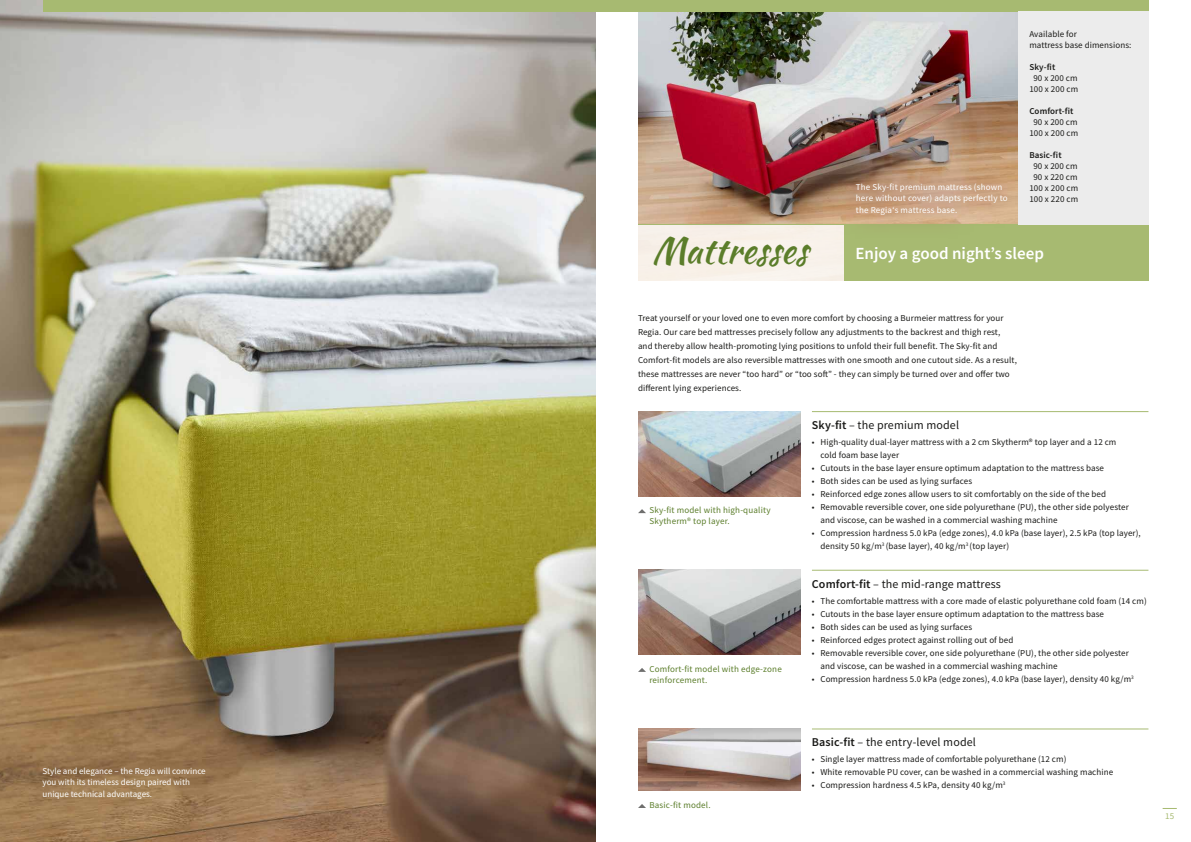
<style>
.page{position:relative;width:1191px;height:842px;background:#fff}
.page>*{position:absolute;margin:0;border:0;box-sizing:border-box;transform-origin:0 0}
.t1{font:36px "Kaushan Script";color:#5b7d2a}
.t2{font:600 17px "Source Sans Pro";color:#fff}
.t3{font:12px "Source Sans Pro";letter-spacing:.01em;color:#1a1a18}
.t4{font:9px/11px "Source Sans Pro";letter-spacing:.01em;color:#1a1a18}
.t5{font:9px/11.3px "Source Sans Pro";letter-spacing:.02em;color:#5b7d2a}
.t6{font:9px/11.3px "Source Sans Pro";color:#fff}
.t7{font:9px/11.3px "Source Sans Pro";letter-spacing:.02em;color:#fff}
.t8{font:600 9px "Source Sans Pro";letter-spacing:.01em;color:#1a1a18}
.t9{font:9px "Source Sans Pro";color:#a7ba71}
.s1{font-weight:600}
</style>
<div class="page">
<svg style="left:1162px;top:808px;width:14px;height:1px"></svg>
<img style="left:0;top:0;width:595px;height:842px">
<img style="left:638px;top:11px;width:380px;height:213px">
<div style="left:638px;top:225px;width:336px;height:56px;background:#f8f1e9"></div>
<div style="left:844px;top:224px;width:304px;height:57px;background:#a7ba71"></div>
<div style="left:43px;top:0;width:1105px;height:11px;background:#a7ba71"></div>
<img style="left:638px;top:729px;width:162px;height:62px">
<img style="left:638px;top:570px;width:162px;height:85px">
<img style="left:638px;top:411px;width:162px;height:85px">
<hr style="left:638px;top:224px;width:510px;height:1px;background:#a7ba71">
<div style="left:831px;top:158px;width:200px;height:81px;background:#935d4e;opacity:.75"></div>
<hr style="left:812px;top:411px;width:336px;height:1px;background:#a7ba71">
<hr style="left:812px;top:570px;width:336px;height:1px;background:#a7ba71">
<hr style="left:812px;top:728px;width:336px;height:1px;background:#a7ba71">
<svg style="left:638px;top:509px;width:8px;height:4px"></svg>
<svg style="left:638px;top:668px;width:8px;height:4px"></svg>
<svg style="left:638px;top:804px;width:8px;height:4px"></svg>
<div style="left:1018px;top:11px;width:130px;height:213px;background:#ececec"></div>
<p class="t6" style="left:43px;top:765px;width:165px">Style and elegance – the Regia will convince you with its timeless design paired with unique technical advantages.</p>
<h1 class="t1" style="left:652px;top:224px;width:157px">Mattresses</h1>
<p class="t7" style="left:855px;top:181px;width:153px">The Sky-fit premium mattress (shown here without cover) adapts perfectly to the Regia‘s mattress base.</p>
<p class="t4" style="left:1029px;top:29px;width:104px">Available for<br>mattress base dimensions:</p>
<p class="t8" style="left:1029px;top:61px;width:27px">Sky-fit</p>
<p class="t4" style="left:1029px;top:73px;width:50px;text-align:center">90 x 200 cm<br>100 x 200 cm</p>
<p class="t8" style="left:1029px;top:105px;width:46px">Comfort-fit</p>
<p class="t4" style="left:1029px;top:117px;width:50px;text-align:center">90 x 200 cm<br>100 x 200 cm</p>
<p class="t8" style="left:1029px;top:149px;width:34px">Basic-fit</p>
<p class="t4" style="left:1029px;top:161px;width:50px;text-align:center">90 x 200 cm<br>90 x 220 cm<br>100 x 200 cm<br>100 x 220 cm</p>
<h2 class="t2" style="left:855px;top:242px;width:190px">Enjoy a good night’s sleep</h2>
<p class="t4" style="left:638px;top:311px;width:380px;line-height:14px">Treat yourself or your loved one to even more comfort by choosing a Burmeier mattress for your Regia. Our care bed mattresses precisely follow any adjustments to the backrest and thigh rest, and thereby allow health-promoting lying positions to unfold their full benefit. The Sky-fit and Comfort-fit models are also reversible mattresses with one smooth and one cutout side. As a result, these mattresses are never “too hard” or “too soft” - they can simply be turned over and offer two different lying experiences.</p>
<p class="t5" style="left:649px;top:504px;width:123px">Sky-fit model with high-quality<br>Skytherm® top layer.</p>
<p class="t5" style="left:649px;top:663px;width:134px">Comfort-fit model with edge-zone reinforcement.</p>
<h3 class="t3" style="left:812px;top:417px;width:149px"><span class="s1">Sky-fit</span> – the premium model</h3>
<p class="t4" style="left:820px;top:435px;width:297px;line-height:13px;text-indent:-8px">• High-quality dual-layer mattress with a 2 cm Skytherm® top layer and a 12 cm cold foam base layer</p>
<p class="t4" style="left:812px;top:462px;width:293px">• Cutouts in the base layer ensure optimum adaptation to the mattress base</p>
<p class="t4" style="left:812px;top:475px;width:162px">• Both sides can be used as lying surfaces</p>
<p class="t4" style="left:812px;top:488px;width:296px">• Reinforced edge zones allow users to sit comfortably on the side of the bed</p>
<p class="t4" style="left:820px;top:500px;width:310px;line-height:13px;text-indent:-8px">• Removable reversible cover, one side polyurethane (PU), the other side polyester and viscose, can be washed in a commercial washing machine</p>
<p class="t4" style="left:820px;top:526px;width:322px;line-height:13px;text-indent:-8px">• Compression hardness 5.0 kPa (edge zones), 4.0 kPa (base layer), 2.5 kPa (top layer), density 50 kg/m<sup>3</sup> (base layer), 40 kg/m<sup>3</sup> (top layer)</p>
<h3 class="t3" style="left:812px;top:576px;width:190px"><span class="s1">Comfort-fit</span> – the mid-range mattress</h3>
<p class="t4" style="left:812px;top:595px;width:336px">• The comfortable mattress with a core made of elastic polyurethane cold foam (14 cm)</p>
<p class="t4" style="left:812px;top:608px;width:293px">• Cutouts in the base layer ensure optimum adaptation to the mattress base</p>
<p class="t4" style="left:812px;top:621px;width:162px">• Both sides can be used as lying surfaces</p>
<p class="t4" style="left:812px;top:634px;width:203px">• Reinforced edges protect against rolling out of bed</p>
<p class="t4" style="left:820px;top:646px;width:310px;line-height:13px;text-indent:-8px">• Removable reversible cover, one side polyurethane (PU), the other side polyester and viscose, can be washed in a commercial washing machine</p>
<p class="t4" style="left:812px;top:673px;width:323px">• Compression hardness 5.0 kPa (edge zones), 4.0 kPa (base layer), density 40 kg/m<sup>3</sup></p>
<p class="t5" style="left:649px;top:799px;width:63px">Basic-fit model.</p>
<h3 class="t3" style="left:812px;top:735px;width:165px"><span class="s1">Basic-fit</span> – the entry-level model</h3>
<p class="t4" style="left:812px;top:754px;width:256px">• Single layer mattress made of comfortable polyurethane (12 cm)</p>
<p class="t4" style="left:812px;top:767px;width:303px">• White removable PU cover, can be washed in a commercial washing machine</p>
<p class="t4" style="left:812px;top:780px;width:195px">• Compression hardness 4.5 kPa, density 40 kg/m<sup>3</sup></p>
<p class="t9" style="left:1165px;top:811px;width:11px">15</p>
</div>
